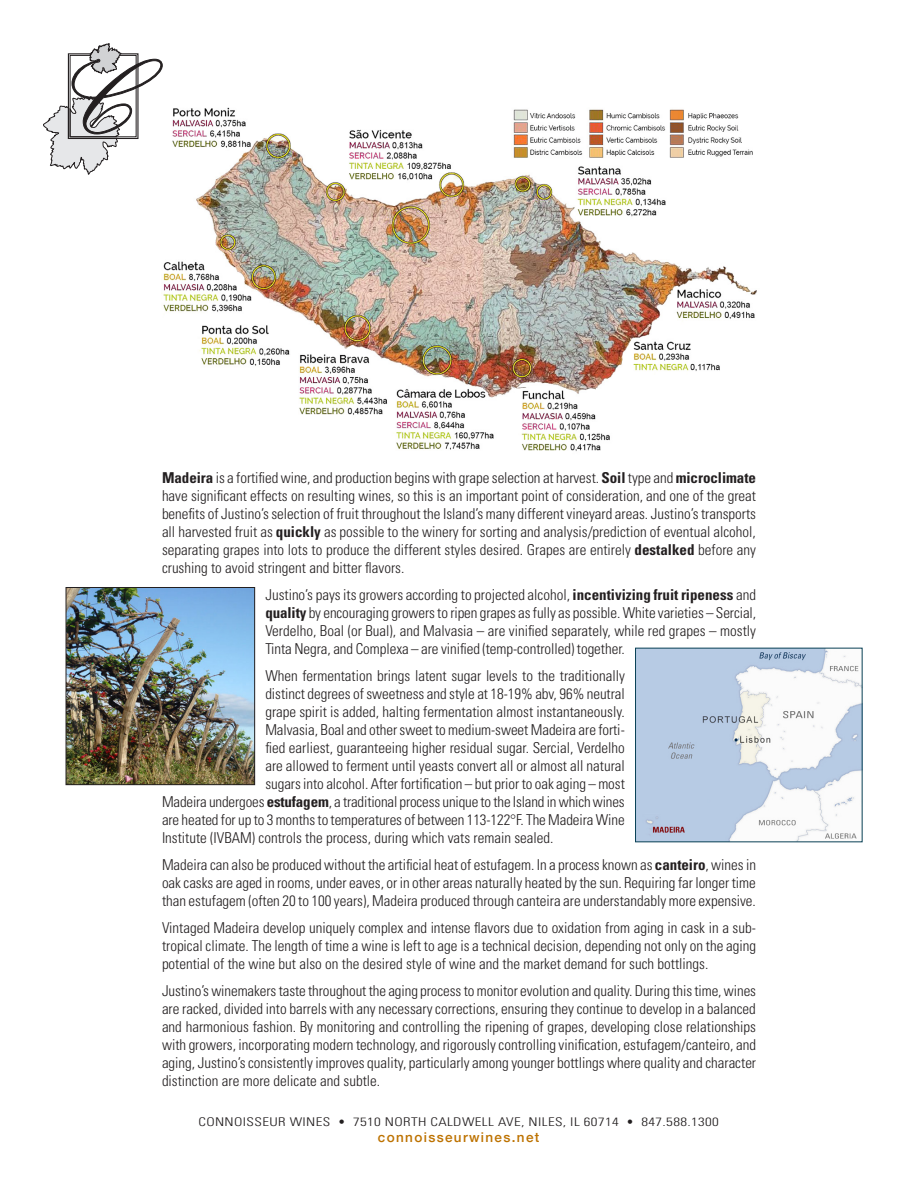
<style>
.page{position:relative;width:918px;height:1188px;background:#fff}
.page>*{position:absolute;margin:0;border:0;box-sizing:border-box;transform-origin:0 0}
.Text{font:300 condensed 15px/18px "Univers";color:#231f20;text-align:justify}
.t1{font:500 13.5px "Helvetica Neue";letter-spacing:.1em;color:#bd7200}
.t2{font:300 condensed 12px "Univers";letter-spacing:.025em;color:#231f20;scale:1.25 1}
.s1{font-weight:700}
</style>
<div class="page">
<img style="left:637px;top:650px;width:223px;height:190px">
<img style="left:163px;top:107px;width:594px;height:344px">
<img style="left:68px;top:589px;width:185px;height:194px">
<div style="left:66px;top:587px;width:189px;height:198px;border:1px solid #231f20"></div>
<svg style="left:44px;top:44px;width:118px;height:130px"></svg>
<p class="Text" style="left:162px;top:469px;width:596px"><span class="s1">Madeira</span> is a fortified wine, and production begins with grape selection at harvest. <span class="s1">Soil</span> type and <span class="s1">microclimate </span>have significant effects on resulting wines, so this is an important point of consideration, and one of the great benefits of Justino’s selection of fruit throughout the Island’s many different vineyard areas. Justino’s transports all harvested fruit as <span class="s1">quickly</span> as possible to the winery for sorting and analysis/prediction of eventual alcohol, separating grapes into lots to produce the different styles desired. Grapes are entirely <span class="s1">destalked</span> before any crushing to avoid stringent and bitter flavors.</p>
<p class="Text" style="left:265px;top:586px;width:492px">Justino’s pays its growers according to projected alcohol, <span class="s1">incentivizing fruit ripeness</span> and <span class="s1">quality</span> by encouraging growers to ripen grapes as fully as possible. White varieties – Sercial, Verdelho, Boal (or Bual), and Malvasia – are vinified separately, while red grapes – mostly Tinta Negra, and Complexa – are vinified (temp-controlled) together.</p>
<p class="Text" style="left:265px;top:667px;width:361px">When fermentation brings latent sugar levels to the traditionally</p>
<p class="Text" style="left:265px;top:685px;width:361px">distinct degrees of sweetness and style at 18-19% abv, 96% neutral</p>
<p class="Text" style="left:265px;top:703px;width:361px">grape spirit is added, halting fermentation almost instantaneously.</p>
<p class="Text" style="left:265px;top:721px;width:361px">Malvasia, Boal and other sweet to medium-sweet Madeira are forti-</p>
<p class="Text" style="left:265px;top:739px;width:361px">fied earliest, guaranteeing higher residual sugar. Sercial, Verdelho</p>
<p class="Text" style="left:265px;top:757px;width:361px">are allowed to ferment until yeasts convert all or almost all natural</p>
<p class="Text" style="left:265px;top:775px;width:361px">sugars into alcohol. After fortification – but prior to oak aging – most</p>
<p class="Text" style="left:162px;top:793px;width:464px">Madeira undergoes <span class="s1">estufagem</span>, a traditional process unique to the Island in which wines</p>
<p class="Text" style="left:162px;top:811px;width:464px">are heated for up to 3 months to temperatures of between 113-122°F. The Madeira Wine</p>
<p class="Text" style="left:162px;top:829px;width:393px">Institute (IVBAM) controls the process, during which vats remain sealed.</p>
<p class="Text" style="left:162px;top:856px;width:596px">Madeira can also be produced without the artificial heat of estufagem. In a process known as <span class="s1">canteiro</span>, wines in oak casks are aged in rooms, under eaves, or in other areas naturally heated by the sun. Requiring far longer time than estufagem (often 20 to 100 years), Madeira produced through canteira are understandably more expensive.</p>
<p class="Text" style="left:162px;top:919px;width:596px">Vintaged Madeira develop uniquely complex and intense flavors due to oxidation from aging in cask in a sub&shy;tropical climate. The length of time a wine is left to age is a technical decision, depending not only on the aging potential of the wine but also on the desired style of wine and the market demand for such bottlings.</p>
<p class="Text" style="left:162px;top:982px;width:596px">Justino’s winemakers taste throughout the aging process to monitor evolution and quality. During this time, wines are racked, divided into barrels with any necessary corrections, ensuring they continue to develop in a balanced and harmonious fashion. By monitoring and controlling the ripening of grapes, developing close relationships with growers, incorporating modern technology, and rigorously controlling vinification, estufagem/canteiro, and aging, Justino’s consistently improves quality, particularly among younger bottlings where quality and character distinction are more delicate and subtle.</p>
<p class="t2" style="left:199px;top:1114px;width:418px">CONNOISSEUR WINES • 7510 NORTH CALDWELL AVE, NILES, IL 60714 • 847.588.1300</p>
<p class="t1" style="left:378px;top:1126px;width:163px">connoisseurwines.net</p>
</div>
